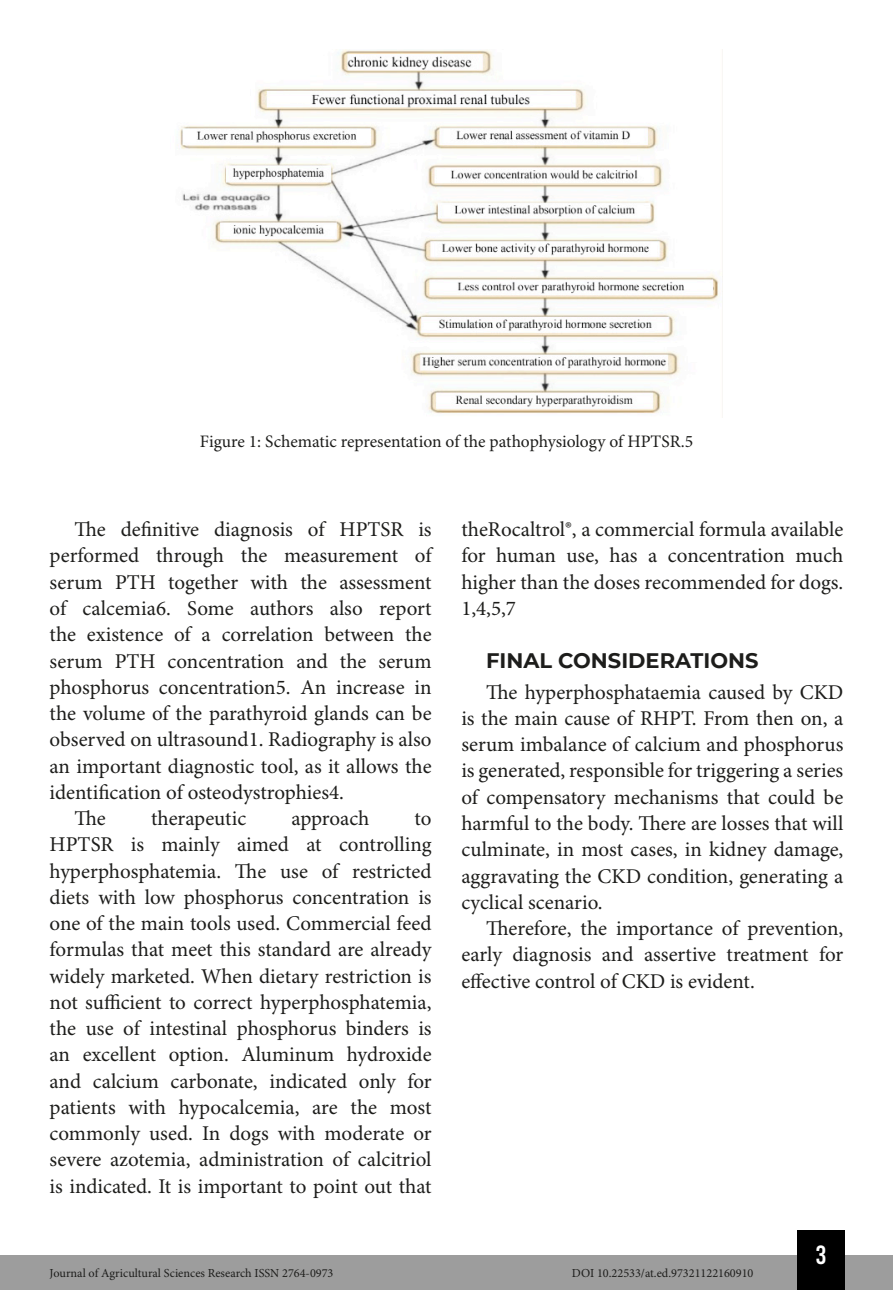
<style>
.page{position:relative;width:893px;height:1290px;background:#fff}
.page>*{position:absolute;margin:0;border:0;box-sizing:border-box;transform-origin:0 0}
.t1{font:26.25px "Bebas Kai";color:#fff}
.t2{font:21px/26.2px "Minion Pro";color:#1d1d1b;text-align:justify}
.t3{font:700 21px "Montserrat";color:#1d1d1b}
.t4{font:17.5px "Minion Pro";color:#1d1d1b}
.t5{font:12.25px "Minion Pro";color:#1d1d1b}
</style>
<div class="page">
<div style="left:0;top:1255px;width:893px;height:35px;background:#9d9d9d"></div>
<div style="left:797px;top:1230px;width:48px;height:60px;background:#000"></div>
<img style="left:177px;top:50px;width:546px;height:368px">
<p class="t4" style="left:200px;top:431px;width:495px">Figure 1: Schematic representation of the pathophysiology of HPTSR.5</p>
<p class="t2" style="left:74px;top:517px;width:359px">The definitive diagnosis of HPTSR is</p>
<p class="t2" style="left:50px;top:543px;width:383px">performed through the measurement of</p>
<p class="t2" style="left:50px;top:570px;width:383px">serum PTH together with the assessment</p>
<p class="t2" style="left:50px;top:596px;width:383px">of calcemia6. Some authors also report</p>
<p class="t2" style="left:50px;top:622px;width:384px">the existence of a correlation between the</p>
<p class="t2" style="left:50px;top:648px;width:383px">serum PTH concentration and the serum</p>
<p class="t2" style="left:50px;top:675px;width:383px">phosphorus concentration5. An increase in</p>
<p class="t2" style="left:50px;top:701px;width:383px">the volume of the parathyroid glands can be</p>
<p class="t2" style="left:50px;top:727px;width:383px">observed on ultrasound1. Radiography is also</p>
<p class="t2" style="left:50px;top:753px;width:383px">an important diagnostic tool, as it allows the</p>
<p class="t2" style="left:50px;top:780px;width:296px">identification of osteodystrophies4.</p>
<p class="t2" style="left:74px;top:806px;width:33px">The</p>
<p class="t2" style="left:151px;top:806px;width:97px">therapeutic</p>
<p class="t2" style="left:291px;top:806px;width:79px">approach</p>
<p class="t2" style="left:50px;top:806px;width:384px;text-indent:365px">to HPTSR is mainly aimed at controlling hyperphosphatemia. The use of restricted diets with low phosphorus concentration is one of the main tools used. Commercial feed formulas that meet this standard are already widely marketed. When dietary restriction is not sufficient to correct hyperphosphatemia, the use of intestinal phosphorus binders is an excellent option. Aluminum hydroxide and calcium carbonate, indicated only for patients with hypocalcemia, are the most commonly used. In dogs with moderate or severe azotemia, administration of calcitriol is indicated. It is important to point out that</p>
<p class="t2" style="left:461px;top:517px;width:383px">theRocaltrol®, a commercial formula available for human use, has a concentration much higher than the doses recommended for dogs.<br>1,4,5,7</p>
<p class="t3" style="left:486px;top:645px;width:274px">FINAL CONSIDERATIONS</p>
<p class="t2" style="left:461px;top:680px;width:383px;text-indent:25px">The hyperphosphataemia caused by CKD is the main cause of RHPT. From then on, a serum imbalance of calcium and phosphorus is generated, responsible for triggering a series of compensatory mechanisms that could be harmful to the body. There are losses that will culminate, in most cases, in kidney damage, aggravating the CKD condition, generating a cyclical scenario.</p>
<p class="t2" style="left:461px;top:916px;width:383px;text-indent:25px">Therefore, the importance of prevention, early diagnosis and assertive treatment for effective control of CKD is evident.</p>
<p class="t1" style="left:816px;top:1241px;width:12px">3</p>
<p class="t5" style="left:50px;top:1266px;width:285px">Journal of Agricultural Sciences Research ISSN 2764-0973</p>
<p class="t5" style="left:572px;top:1266px;width:183px">DOI 10.22533/at.ed.97321122160910</p>
</div>
